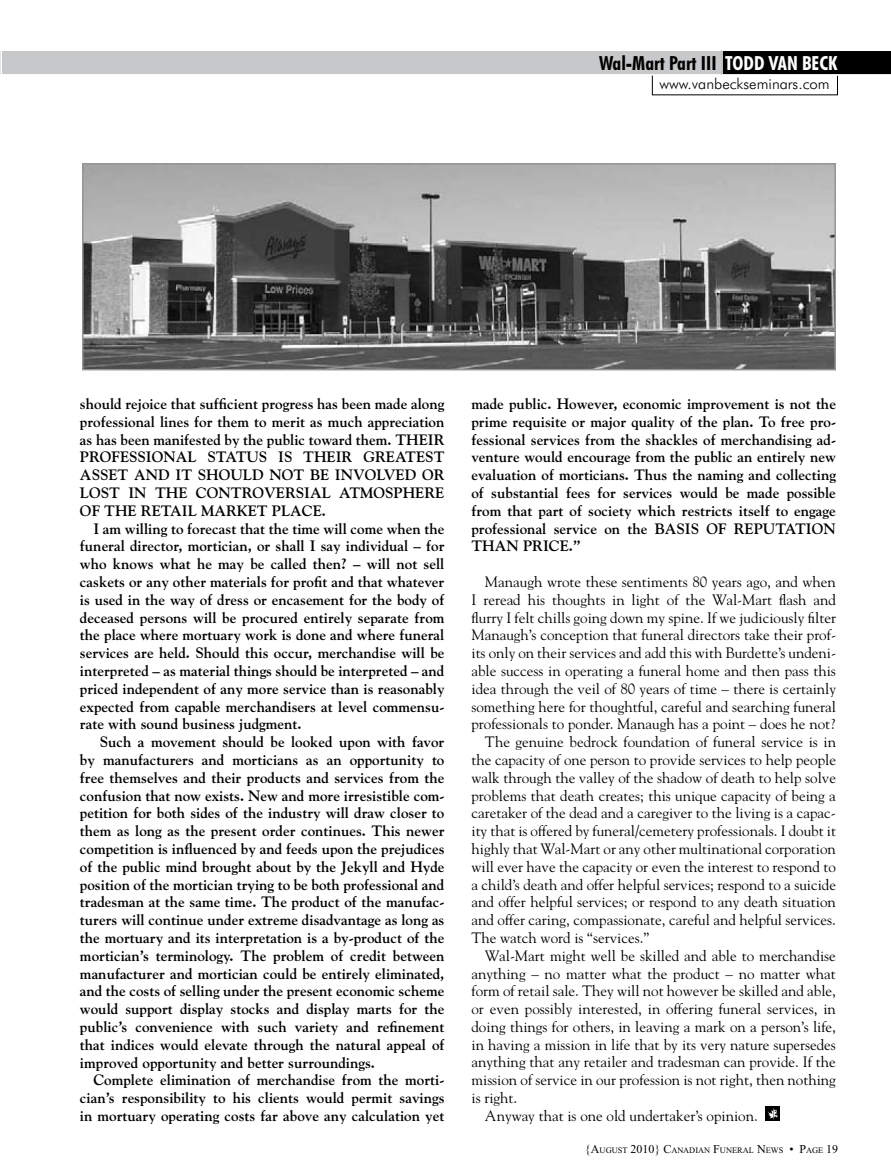
<style>
.page{position:relative;width:891px;height:1175px;background:#fff}
.page>*{position:absolute;margin:0;border:0;box-sizing:border-box;transform-origin:0 0}
.t1{font:700 condensed 19.5px "Futura BT";color:#000}
.t2{font:700 15px/17.9px "Goudy";color:#000;text-align:justify}
.t3{font:15px "Goudy";color:#000}
.t4{font:300 15px "Futura BT";color:#000}
.t5{font:8.4px "Times New Roman";color:#000}
.s1{color:#fff}
.s2{font-size:12px}
</style>
<div class="page">
<div style="left:765px;top:1106px;width:15px;height:14px;background:#000"></div>
<svg style="left:768px;top:1108px;width:9px;height:11px"></svg>
<svg style="left:0;top:50px;width:891px;height:26px;background:#acacae"></svg>
<img style="left:85px;top:166px;width:748px;height:201px">
<div style="left:82px;top:163px;width:754px;height:207px;border:2px solid #939598"></div>
<h1 class="t1" style="left:599px;top:51px;width:240px">Wal-Mart Part III <span class="s1">TODD VAN BECK</span></h1>
<p class="t4" style="left:660px;top:75px;width:172px">www.vanbeckseminars.com</p>
<p class="t2" style="left:80px;top:395px;width:366px">should rejoice that sufficient progress has been made along professional lines for them to merit as much appreciation as has been manifested by the public toward them. THEIR PROFESSIONAL STATUS IS THEIR GREATEST ASSET AND IT SHOULD NOT BE INVOLVED OR LOST IN THE CONTROVERSIAL ATMOSPHERE OF THE RETAIL MARKET PLACE.</p>
<p class="t2" style="left:80px;top:519px;width:366px;text-indent:14px">I am willing to forecast that the time will come when the funeral director, mortician, or shall I say individual – for who knows what he may be called then? – will not sell caskets or any other materials for profit and that whatever is used in the way of dress or encasement for the body of deceased persons will be procured entirely separate from the place where mortuary work is done and where funeral services are held. Should this occur, merchandise will be interpreted – as material things should be interpreted – and priced independent of any more service than is reasonably expected from capable merchandisers at level commensu&shy;rate with sound business judgment.</p>
<p class="t2" style="left:80px;top:733px;width:366px;text-indent:20px">Such a movement should be looked upon with favor by manufacturers and morticians as an opportunity to free themselves and their products and services from the confusion that now exists. New and more irresistible com&shy;petition for both sides of the industry will draw closer to them as long as the present order continues. This newer competition is influenced by and feeds upon the prejudices of the public mind brought about by the Jekyll and Hyde position of the mortician trying to be both professional and tradesman at the same time. The product of the manufac&shy;turers will continue under extreme disadvantage as long as the mortuary and its interpretation is a by-product of the mortician’s terminology. The problem of credit between manufacturer and mortician could be entirely eliminated, and the costs of selling under the present economic scheme would support display stocks and display marts for the public’s convenience with such variety and refinement that indices would elevate through the natural appeal of improved opportunity and better surroundings.</p>
<p class="t2" style="left:80px;top:1071px;width:366px;text-indent:14px">Complete elimination of merchandise from the morti&shy;cian’s responsibility to his clients would permit savings in mortuary operating costs far above any calculation yet</p>
<p class="t2" style="left:471px;top:395px;width:366px">made public. However, economic improvement is not the prime requisite or major quality of the plan. To free pro&shy;fessional services from the shackles of merchandising ad&shy;venture would encourage from the public an entirely new evaluation of morticians. Thus the naming and collecting of substantial fees for services would be made possible from that part of society which restricts itself to engage professional service on the BASIS OF REPUTATION THAN PRICE.”</p>
<p class="t3" style="left:485px;top:572px;width:352px">Manaugh wrote these sentiments 80 years ago, and when</p>
<p class="t3" style="left:471px;top:590px;width:366px">I reread his thoughts in light of the Wal-Mart flash and</p>
<p class="t3" style="left:471px;top:608px;width:366px">flurry I felt chills going down my spine. If we judiciously filter</p>
<p class="t3" style="left:471px;top:626px;width:366px">Manaugh’s conception that funeral directors take their prof-</p>
<p class="t3" style="left:471px;top:643px;width:366px">its only on their services and add this with Burdette’s undeni-</p>
<p class="t3" style="left:471px;top:661px;width:366px">able success in operating a funeral home and then pass this</p>
<p class="t3" style="left:471px;top:679px;width:366px">idea through the veil of 80 years of time – there is certainly</p>
<p class="t3" style="left:471px;top:697px;width:366px">something here for thoughtful, careful and searching funeral</p>
<p class="t3" style="left:471px;top:715px;width:365px">professionals to ponder. Manaugh has a point – does he not?</p>
<p class="t3" style="left:485px;top:732px;width:353px">The genuine bedrock foundation of funeral service is in</p>
<p class="t3" style="left:471px;top:750px;width:366px">the capacity of one person to provide services to help people</p>
<p class="t3" style="left:471px;top:768px;width:366px">walk through the valley of the shadow of death to help solve</p>
<p class="t3" style="left:471px;top:786px;width:366px">problems that death creates; this unique capacity of being a</p>
<p class="t3" style="left:471px;top:803px;width:366px">caretaker of the dead and a caregiver to the living is a capac-</p>
<p class="t3" style="left:471px;top:821px;width:366px">ity that is offered by funeral/cemetery professionals. I doubt it</p>
<p class="t3" style="left:471px;top:839px;width:366px">highly that Wal-Mart or any other multinational corporation</p>
<p class="t3" style="left:471px;top:857px;width:366px">will ever have the capacity or even the interest to respond to</p>
<p class="t3" style="left:471px;top:875px;width:366px">a child’s death and offer helpful services; respond to a suicide</p>
<p class="t3" style="left:471px;top:892px;width:366px">and offer helpful services; or respond to any death situation</p>
<p class="t3" style="left:471px;top:910px;width:366px">and offer caring, compassionate, careful and helpful services.</p>
<p class="t3" style="left:471px;top:928px;width:179px">The watch word is “services.”</p>
<p class="t3" style="left:485px;top:946px;width:352px">Wal-Mart might well be skilled and able to merchandise</p>
<p class="t3" style="left:471px;top:964px;width:366px">anything – no matter what the product – no matter what</p>
<p class="t3" style="left:471px;top:981px;width:366px">form of retail sale. They will not however be skilled and able,</p>
<p class="t3" style="left:471px;top:999px;width:366px">or even possibly interested, in offering funeral services, in</p>
<p class="t3" style="left:471px;top:1017px;width:366px">doing things for others, in leaving a mark on a person’s life,</p>
<p class="t3" style="left:471px;top:1035px;width:366px">in having a mission in life that by its very nature supersedes</p>
<p class="t3" style="left:471px;top:1053px;width:366px">anything that any retailer and tradesman can provide. If the</p>
<p class="t3" style="left:471px;top:1070px;width:366px">mission of service in our profession is not right, then nothing</p>
<p class="t3" style="left:471px;top:1088px;width:47px">is right.</p>
<p class="t3" style="left:485px;top:1106px;width:274px">Anyway that is one old undertaker’s opinion.</p>
<p class="t5" style="left:585px;top:1145px;width:255px"><span class="s2">{A</span>UGUST <span class="s2">2010} C</span>ANADIAN <span class="s2">F</span>UNERAL <span class="s2">N</span>EWS <span class="s2">• P</span>AGE <span class="s2">19</span></p>
</div>
